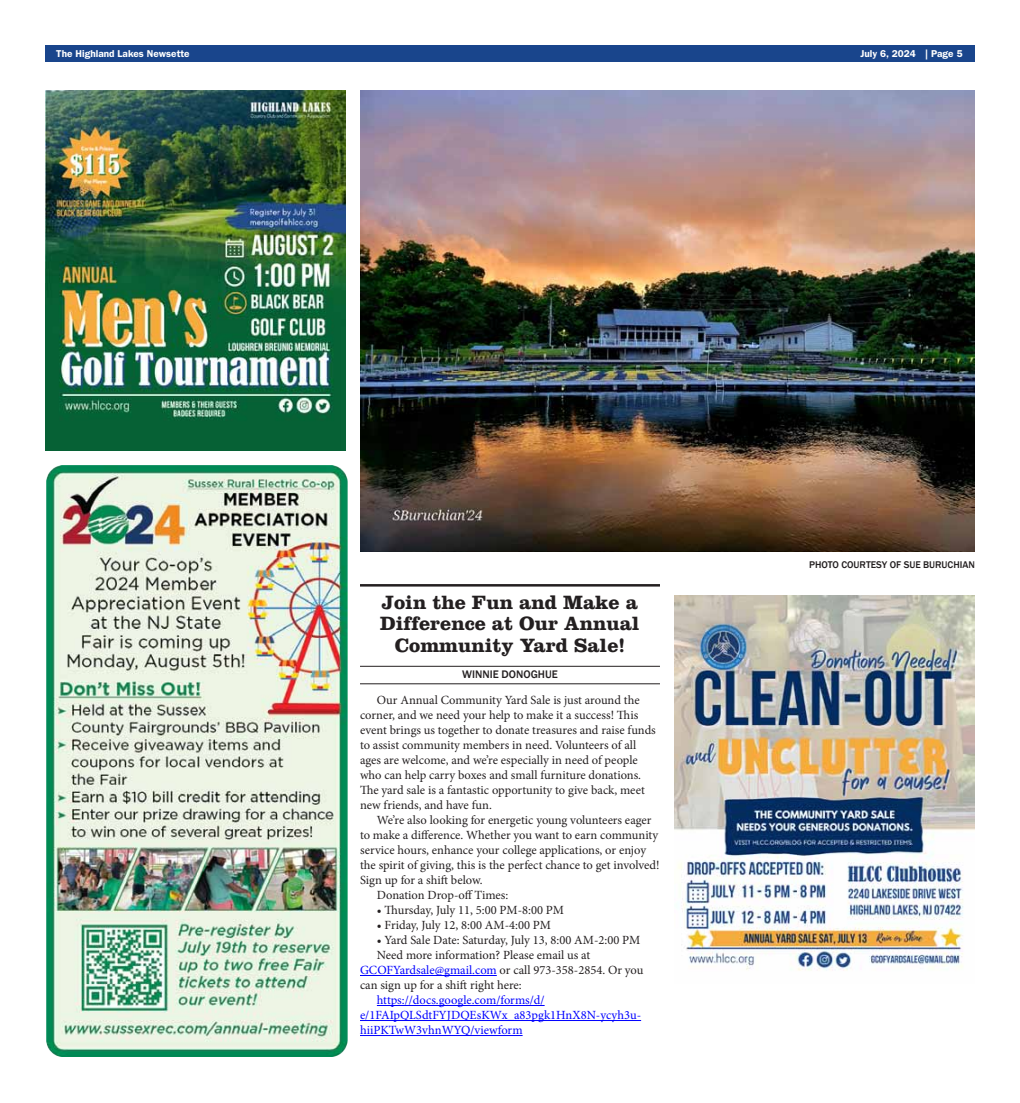
<style>
.page{position:relative;width:1020px;height:1103px;background:#fff}
.page>*{position:absolute;margin:0;border:0;box-sizing:border-box;transform-origin:0 0}
.t1{font:700 20px/21.2px "Clarendon LT Std";color:#231f20;text-align:center}
.t2{font:12.5px/15px "Minion Pro";letter-spacing:-.005em;color:#231f20}
.t3{font:12.5px/15px "Minion Pro";color:#00f}
.t4{font:500 11.25px "Franklin Gothic";color:#231f20}
.t5{font:600 10px "ITC Franklin Gothic Std";color:#fff}
.t6{font:500 10px "Franklin Gothic";color:#231f20}
.s1{color:#00f}
</style>
<div class="page">
<img style="left:360px;top:90px;width:615px;height:461px">
<hr style="left:360px;top:584px;width:300px;height:2px;background:#231f20">
<hr style="left:360px;top:666px;width:300px;height:1px;background:#231f20">
<hr style="left:360px;top:683px;width:300px;height:1px;background:#231f20">
<hr style="left:360px;top:975px;width:137px;height:1px;background:#00f">
<hr style="left:377px;top:1005px;width:167px;height:1px;background:#00f">
<hr style="left:360px;top:1020px;width:281px;height:1px;background:#00f">
<hr style="left:360px;top:1035px;width:162px;height:1px;background:#00f">
<img style="left:675px;top:596px;width:299px;height:375px">
<img style="left:45px;top:90px;width:300px;height:360px">
<img style="left:46px;top:466px;width:302px;height:590px">
<div style="left:45px;top:45px;width:930px;height:16px;background:#19458c"></div>
<p class="t5" style="left:56px;top:47px;width:135px">The Highland Lakes Newsette</p>
<p class="t5" style="left:860px;top:47px;width:104px">July 6, 2024 | Page 5</p>
<h1 class="t1" style="left:380px;top:591px;width:261px">Join the Fun and Make a<br>Difference at Our Annual<br>Community Yard Sale!</h1>
<p class="t4" style="left:462px;top:667px;width:48px">WINNIE DONO</p>
<p class="t4" style="left:531px;top:667px;width:29px">GHUE</p>
<p class="t2" style="left:360px;top:692px;width:297px;text-indent:17px">Our Annual Community Yard Sale is just around the corner, and we need your help to make it a success! This event brings us together to donate treasures and raise funds to assist community members in need. Volunteers of all ages are welcome, and we’re especially in need of people who can help carry boxes and small furniture donations.<br>The yard sale is a fantastic opportunity to give back, meet new friends, and have fun.</p>
<p class="t2" style="left:377px;top:812px;width:276px">We’re also looking for energetic young volunteers eager</p>
<p class="t2" style="left:360px;top:827px;width:300px">to make a difference. Whether you want to earn community</p>
<p class="t2" style="left:360px;top:842px;width:288px">service hours, enhance your college applications, or enjoy</p>
<p class="t2" style="left:360px;top:857px;width:301px">the spirit of giving, this is the perfect chance to get involved!</p>
<p class="t2" style="left:360px;top:872px;width:124px">Sign up for a shift below.</p>
<p class="t2" style="left:377px;top:887px;width:133px">Donation Drop-off Times:</p>
<p class="t2" style="left:377px;top:902px;width:189px">• Thursday, July 11, 5:00 PM-8:00 PM</p>
<p class="t2" style="left:377px;top:917px;width:176px">• Friday, July 12, 8:00 AM-4:00 PM</p>
<p class="t2" style="left:377px;top:932px;width:265px">• Yard Sale Date: Saturday, July 13, 8:00 AM-2:00 PM</p>
<p class="t2" style="left:377px;top:947px;width:215px">Need more information? Please email us at</p>
<p class="t2" style="left:360px;top:962px;width:285px"><span class="s1">GCOFYardsale@gmail.com</span> or call 973-358-2854. Or you</p>
<p class="t2" style="left:360px;top:977px;width:163px">can sign up for a shift right here:</p>
<p class="t3" style="left:360px;top:992px;width:283px;text-indent:17px">https://docs.google.com/forms/d/ e/1FAIpQLSdtFYJDQEsKWx_a83pgk1HnX8N-ycyh3u&shy;hiiPKTwW3vhnWYQ/viewform</p>
<p class="t6" style="left:809px;top:558px;width:166px">PHOTO COURTESY OF SUE BURUCHIAN</p>
</div>
